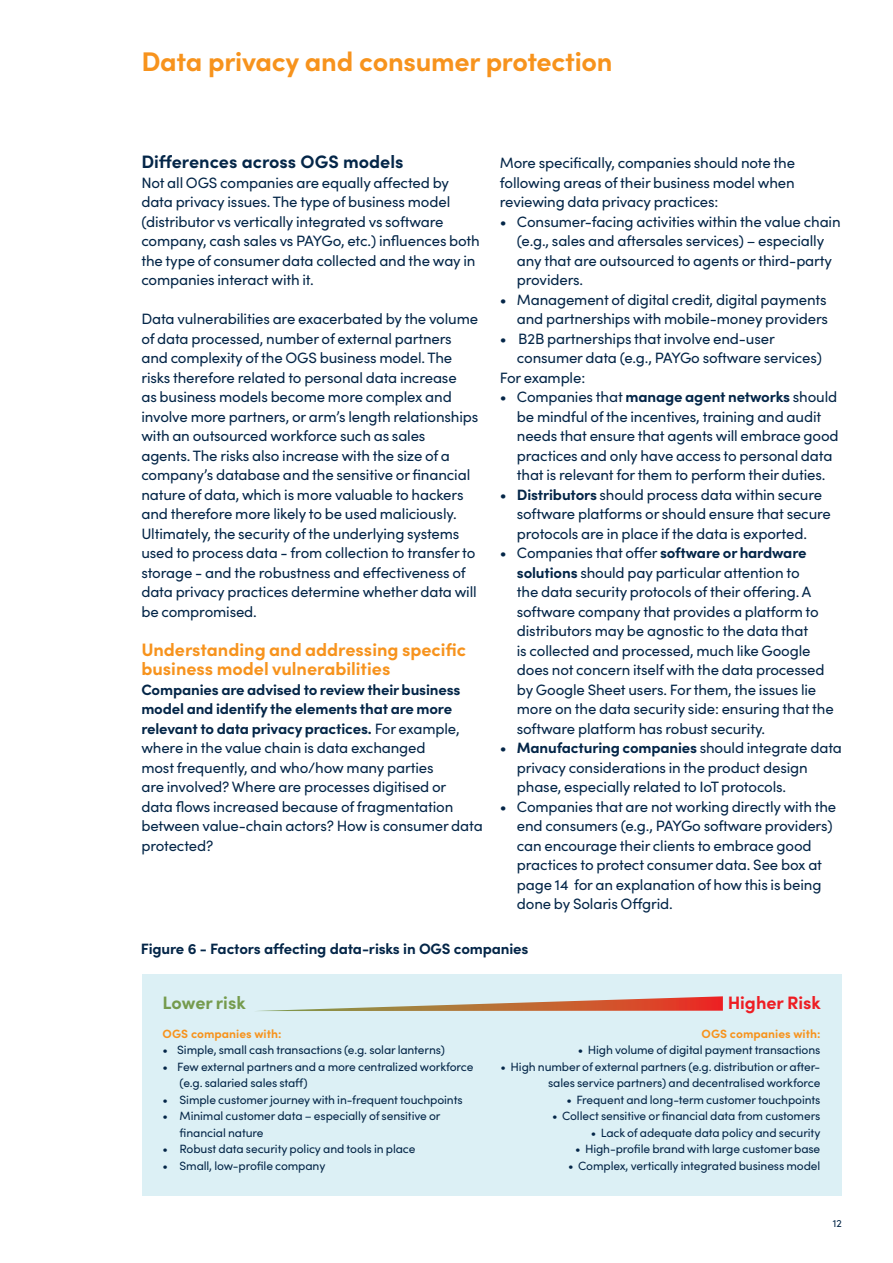
<style>
.page{position:relative;width:893px;height:1263px;background:#fff}
.page>*{position:absolute;margin:0;border:0;box-sizing:border-box;transform-origin:0 0}
.t1{font:700 27px "Sofia Pro";letter-spacing:-.01em;color:#f7931d}
.t2{font:700 18px/19.5px "Sofia Pro";color:#f7931d}
.t3{font:700 18px "Sofia Pro";color:#042648}
.t4{font:700 18px "Sofia Pro";color:#ee1d23}
.t5{font:700 18px "Sofia Pro";color:#759b4d}
.t6{font:15px/19.5px "Sofia Pro";letter-spacing:-.01em;color:#042648}
.t7{font:700 15px "Sofia Pro";letter-spacing:-.01em;color:#042648}
.t8{font:12px/16.5px "Sofia Pro";letter-spacing:-.01em;color:#042648}
.t9{font:700 12px "Sofia Pro";color:#f7931d}
.t10{font:10.5px "Sofia Pro";color:#042648}
.s1{font-weight:700}
</style>
<div class="page">
<div style="left:142px;top:974px;width:700px;height:222px;background:#dcf0f5"></div>
<svg style="left:258px;top:996px;width:465px;height:15px"></svg>
<p class="t1" style="left:141px;top:40px;width:473px">Data privacy and consumer protection</p>
<p class="t3" style="left:141px;top:148px;width:264px">Differences across OGS models</p>
<p class="t6" style="left:141px;top:172px;width:340px">Not all OGS companies are equally affected by data privacy issues. The type of business model (distributor vs vertically integrated vs software company, cash sales vs PAYGo, etc.) influences both the type of consumer data collected and the way in companies interact with it.</p>
<p class="t6" style="left:141px;top:308px;width:338px">Data vulnerabilities are exacerbated by the volume of data processed, number of external partners and complexity of the OGS business model. The risks therefore related to personal data increase<br>as business models become more complex and involve more partners, or arm’s length relationships with an outsourced workforce such as sales agents. The risks also increase with the size of a company’s database and the sensitive or financial nature of data, which is more valuable to hackers and therefore more likely to be used maliciously.<br>Ultimately, the security of the underlying systems used to process data - from collection to transfer to storage - and the robustness and effectiveness of data privacy practices determine whether data will be compromised.</p>
<p class="t2" style="left:141px;top:638px;width:326px">Understanding and addressing specific business model vulnerabilities</p>
<p class="t6" style="left:141px;top:679px;width:343px"><span class="s1">Companies are advised to review their business model and identify the elements that are more relevant to data privacy practices.</span> For example, where in the value chain is data exchanged<br>most frequently, and who/how many parties<br>are involved? Where are processes digitised or<br>data flows increased because of fragmentation between value-chain actors? How is consumer data protected?</p>
<p class="t6" style="left:500px;top:152px;width:297px;text-align:justify">More specifically, companies should note the following areas of their business model when reviewing data privacy practices:</p>
<p class="t6" style="left:517px;top:211px;width:325px;text-indent:-17px">• Consumer-facing activities within the value chain (e.g., sales and aftersales services) – especially any that are outsourced to agents or third-party providers.</p>
<p class="t6" style="left:500px;top:289px;width:330px;text-align:right">• Management of digital credit, digital payments and partnerships with mobile-money providers</p>
<p class="t6" style="left:517px;top:328px;width:307px;text-indent:-17px">• B2B partnerships that involve end-user consumer data (e.g., PAYGo software services)</p>
<p class="t6" style="left:500px;top:367px;width:87px">For example:</p>
<p class="t6" style="left:517px;top:386px;width:323px;text-indent:-17px">• Companies that <span class="s1">manage agent networks</span> should be mindful of the incentives, training and audit needs that ensure that agents will embrace good practices and only have access to personal data that is relevant for them to perform their duties.</p>
<p class="t6" style="left:517px;top:484px;width:316px;text-indent:-17px">• <span class="s1">Distributors</span> should process data within secure software platforms or should ensure that secure protocols are in place if the data is exported.</p>
<p class="t6" style="left:517px;top:542px;width:318px;text-indent:-17px">• Companies that offer <span class="s1">software or hardware solutions</span> should pay particular attention to<br>the data security protocols of their offering. A software company that provides a platform to distributors may be agnostic to the data that<br>is collected and processed, much like Google does not concern itself with the data processed by Google Sheet users. For them, the issues lie more on the data security side: ensuring that the software platform has robust security.</p>
<p class="t6" style="left:517px;top:737px;width:327px;text-indent:-17px">• <span class="s1">Manufacturing companies</span> should integrate data privacy considerations in the product design phase, especially related to IoT protocols.</p>
<p class="t6" style="left:517px;top:796px;width:321px;text-indent:-17px">• Companies that are not working directly with the end consumers (e.g., PAYGo software providers) can encourage their clients to embrace good practices to protect consumer data. See box at page 14 for an explanation of how this is being done by Solaris Offgrid.</p>
<p class="t7" style="left:141px;top:937px;width:389px">Figure 6 - Factors affecting data-risks in OGS companies</p>
<p class="t5" style="left:163px;top:989px;width:84px">Lower risk</p>
<p class="t4" style="left:728px;top:989px;width:94px">Higher Risk</p>
<p class="t9" style="left:163px;top:1024px;width:120px">OGS companies with:</p>
<p class="t8" style="left:163px;top:1041px;width:284px">• Simple, small cash transactions (e.g. solar lanterns)</p>
<p class="t8" style="left:180px;top:1058px;width:295px;text-indent:-17px">• Few external partners and a more centralized workforce (e.g. salaried sales staff)</p>
<p class="t8" style="left:163px;top:1091px;width:301px">• Simple customer journey with in-frequent touchpoints</p>
<p class="t8" style="left:180px;top:1107px;width:262px;text-indent:-17px">• Minimal customer data – especially of sensitive or financial nature</p>
<p class="t8" style="left:163px;top:1140px;width:254px">• Robust data security policy and tools in place</p>
<p class="t8" style="left:163px;top:1157px;width:164px">• Small, low-profile company</p>
<p class="t9" style="left:702px;top:1024px;width:120px">OGS companies with:</p>
<p class="t8" style="left:578px;top:1041px;width:244px">• High volume of digital payment transactions</p>
<p class="t8" style="left:501px;top:1058px;width:321px;text-align:right">• High number of external partners (e.g. distribution or after&shy;sales service partners) and decentralised workforce</p>
<p class="t8" style="left:566px;top:1091px;width:255px">• Frequent and long-term customer touchpoints</p>
<p class="t8" style="left:552px;top:1107px;width:270px">• Collect sensitive or financial data from customers</p>
<p class="t8" style="left:591px;top:1124px;width:231px">• Lack of adequate data policy and security</p>
<p class="t8" style="left:575px;top:1140px;width:247px">• High-profile brand with large customer base</p>
<p class="t8" style="left:568px;top:1157px;width:254px">• Complex, vertically integrated business model</p>
<p class="t10" style="left:833px;top:1216px;width:10px">12</p>
</div>
